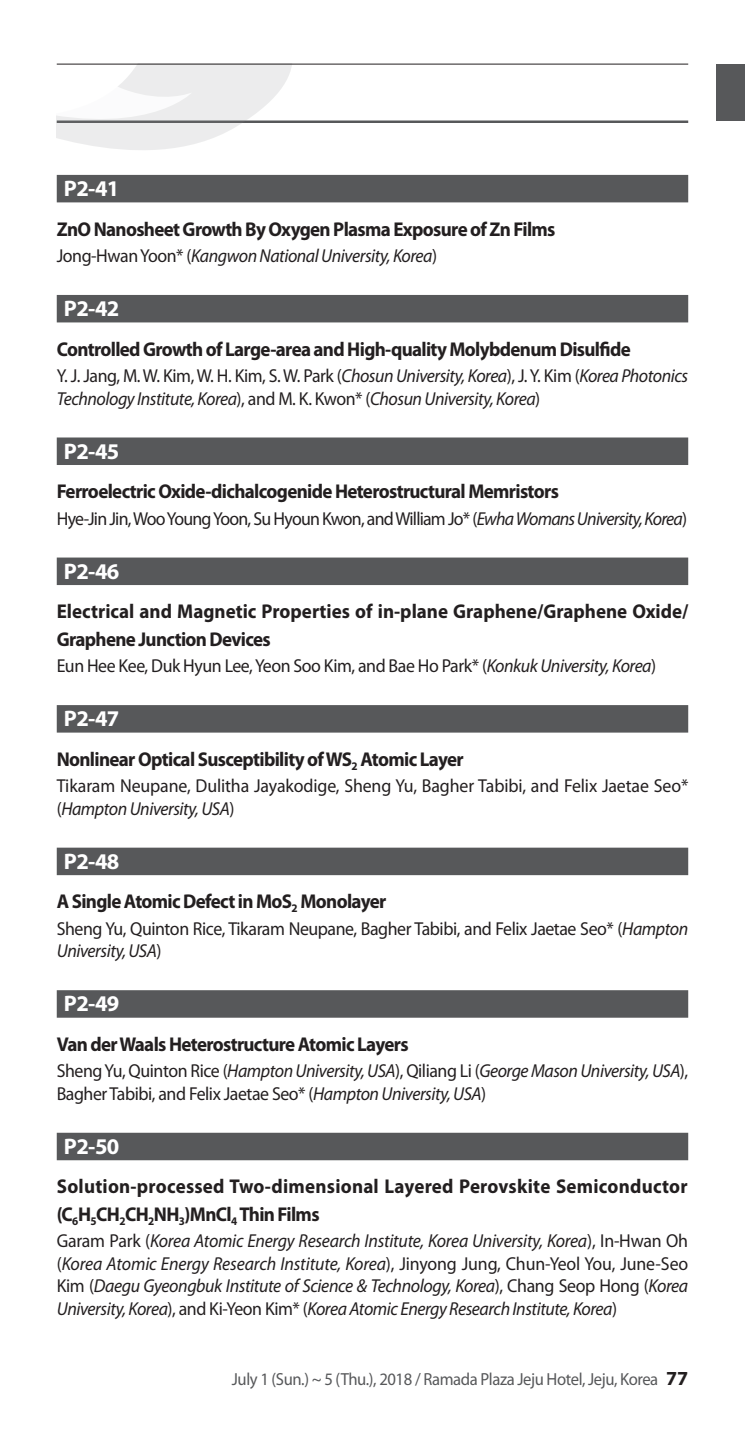
<style>
.page{position:relative;width:745px;height:1446px;background:#fff}
.page>*{position:absolute;margin:0;border:0;box-sizing:border-box;transform-origin:0 0}
.세션번호-시간{font:700 22.5px "Myriad Pro";letter-spacing:-.025em;color:#fff}
.제목{font:700 20px "Myriad Pro";letter-spacing:-.035em;color:#231f20;scale:.95 1}
.제목-2{font:700 20px/27.5px "Myriad Pro";letter-spacing:.01em;color:#231f20;scale:.95 1}
.제목-3{font:700 20px/27.5px "Myriad Pro";color:#231f20;scale:.95 1}
.이름{font:italic 18.75px/22.5px "Myriad Pro";letter-spacing:-.025em;color:#231f20;scale:.95 1}
.이름-2{font:18.75px/22.5px "Myriad Pro";letter-spacing:-.025em;color:#231f20;scale:.95 1}
.이름-3{font:18.75px/22.5px "Myriad Pro";letter-spacing:-.005em;color:#231f20;scale:.95 1}
.이름-4{font:18.75px "Myriad Pro";letter-spacing:-.045em;color:#231f20;scale:.95 1}
.t1{font:17.5px "Myriad Pro";letter-spacing:-.025em;color:#57585a;scale:.95 1}
.s1{font-style:normal}
.s2{font-style:italic}
.s3{font-weight:700;font-size:20px;color:#231f20}
</style>
<div class="page">
<div style="left:716px;top:64px;width:28px;height:56px;background:#57585a"></div>
<hr style="left:57px;top:120px;width:630px;height:3px;background:#57585a">
<svg style="left:57px;top:65px;width:256px;height:85px"></svg>
<hr style="left:57px;top:64px;width:630px;height:1px;background:#231f20">
<div style="left:57px;top:175px;width:630px;height:27px;background:#57585a"></div>
<div style="left:57px;top:295px;width:630px;height:27px;background:#57585a"></div>
<div style="left:57px;top:437px;width:630px;height:28px;background:#57585a"></div>
<div style="left:57px;top:557px;width:630px;height:28px;background:#57585a"></div>
<div style="left:57px;top:705px;width:630px;height:27px;background:#57585a"></div>
<div style="left:57px;top:847px;width:630px;height:28px;background:#57585a"></div>
<div style="left:57px;top:990px;width:630px;height:27px;background:#57585a"></div>
<div style="left:57px;top:1133px;width:630px;height:27px;background:#57585a"></div>
<p class="세션번호-시간" style="left:64px;top:174px;width:57px">P2-41</p>
<p class="제목" style="left:57px;top:216px;width:526px">ZnO Nanosheet Growth By Oxygen Plasma Exposure of Zn Films</p>
<p class="이름" style="left:57px;top:244px;width:401px"><span class="s1">Jong-Hwan Yoon* (</span>Kangwon National University, Korea<span class="s1">)</span></p>
<p class="세션번호-시간" style="left:64px;top:294px;width:57px">P2-42</p>
<p class="제목" style="left:57px;top:336px;width:605px">Controlled Growth of Large-area and High-quality Molybdenum Disulfide</p>
<p class="이름" style="left:57px;top:364px;width:665px"><span class="s1">Y. J. Jang, M. W. Kim, W. H. Kim, S. W. Park (</span>Chosun University, Korea<span class="s1">), J. Y. Kim (</span>Korea Photonics<br>Technology Institute, Korea<span class="s1">), and M. K. Kwon* (</span>Chosun University, Korea<span class="s1">)</span></p>
<p class="세션번호-시간" style="left:64px;top:436px;width:57px">P2-45</p>
<p class="제목" style="left:57px;top:478px;width:530px">Ferroelectric Oxide-dichalcogenide Heterostructural Memristors</p>
<p class="이름-4" style="left:57px;top:507px;width:664px">Hye-Jin Jin, Woo Young Yoon, Su Hyoun Kwon, and William Jo* (<span class="s2">Ewha Womans University, Korea</span>)</p>
<p class="세션번호-시간" style="left:64px;top:556px;width:57px">P2-46</p>
<p class="제목-3" style="left:57px;top:597px;width:666px">Electrical and Magnetic Properties of in-plane Graphene/Graphene Oxide/<br>Graphene Junction Devices</p>
<p class="이름-2" style="left:57px;top:654px;width:632px">Eun Hee Kee, Duk Hyun Lee, Yeon Soo Kim, and Bae Ho Park* (<span class="s2">Konkuk University, Korea</span>)</p>
<p class="세션번호-시간" style="left:64px;top:704px;width:57px">P2-47</p>
<p class="제목" style="left:57px;top:746px;width:429px">Nonlinear Optical Susceptibility of WS<sub>2</sub> Atomic Layer</p>
<p class="이름-3" style="left:57px;top:774px;width:666px">Tikaram Neupane, Dulitha Jayakodige, Sheng Yu, Bagher Tabibi, and Felix Jaetae Seo* (<span class="s2">Hampton University, USA</span>)</p>
<p class="세션번호-시간" style="left:64px;top:846px;width:57px">P2-48</p>
<p class="제목" style="left:57px;top:888px;width:348px">A Single Atomic Defect in MoS<sub>2</sub> Monolayer</p>
<p class="이름-2" style="left:57px;top:917px;width:665px">Sheng Yu, Quinton Rice, Tikaram Neupane, Bagher Tabibi, and Felix Jaetae Seo* (<span class="s2">Hampton<br>University, USA</span>)</p>
<p class="세션번호-시간" style="left:64px;top:989px;width:57px">P2-49</p>
<p class="제목" style="left:57px;top:1031px;width:371px">Van der Waals Heterostructure Atomic Layers</p>
<p class="이름-2" style="left:57px;top:1059px;width:665px">Sheng Yu, Quinton Rice (<span class="s2">Hampton University, USA</span>), Qiliang Li (<span class="s2">George Mason University, USA</span>),<br>Bagher Tabibi, and Felix Jaetae Seo* (<span class="s2">Hampton University, USA</span>)</p>
<p class="세션번호-시간" style="left:64px;top:1131px;width:57px">P2-50</p>
<p class="제목-2" style="left:57px;top:1172px;width:665px">Solution-processed Two-dimensional Layered Perovskite Semiconductor (C<sub>6</sub>H<sub>5</sub>CH<sub>2</sub>CH<sub>2</sub>NH<sub>3</sub>)MnCl<sub>4</sub> Thin Films</p>
<p class="이름" style="left:57px;top:1229px;width:666px;text-align:justify"><span class="s1">Garam Park (</span>Korea Atomic Energy Research Institute, Korea University, Korea<span class="s1">), In-Hwan Oh (</span>Korea Atomic Energy Research Institute, Korea<span class="s1">), Jinyong Jung, Chun-Yeol You, June-Seo Kim (</span>Daegu Gyeongbuk Institute of Science &amp; Technology, Korea<span class="s1">), Chang Seop Hong (</span>Korea University, Korea<span class="s1">), and Ki-Yeon Kim* (</span>Korea Atomic Energy Research Institute, Korea<span class="s1">)</span></p>
<p class="t1" style="left:232px;top:1368px;width:481px">July 1 (Sun.) ~ 5 (Thu.), 2018 / Ramada Plaza Jeju Hotel, Jeju, Korea <span class="s3">77</span></p>
</div>
